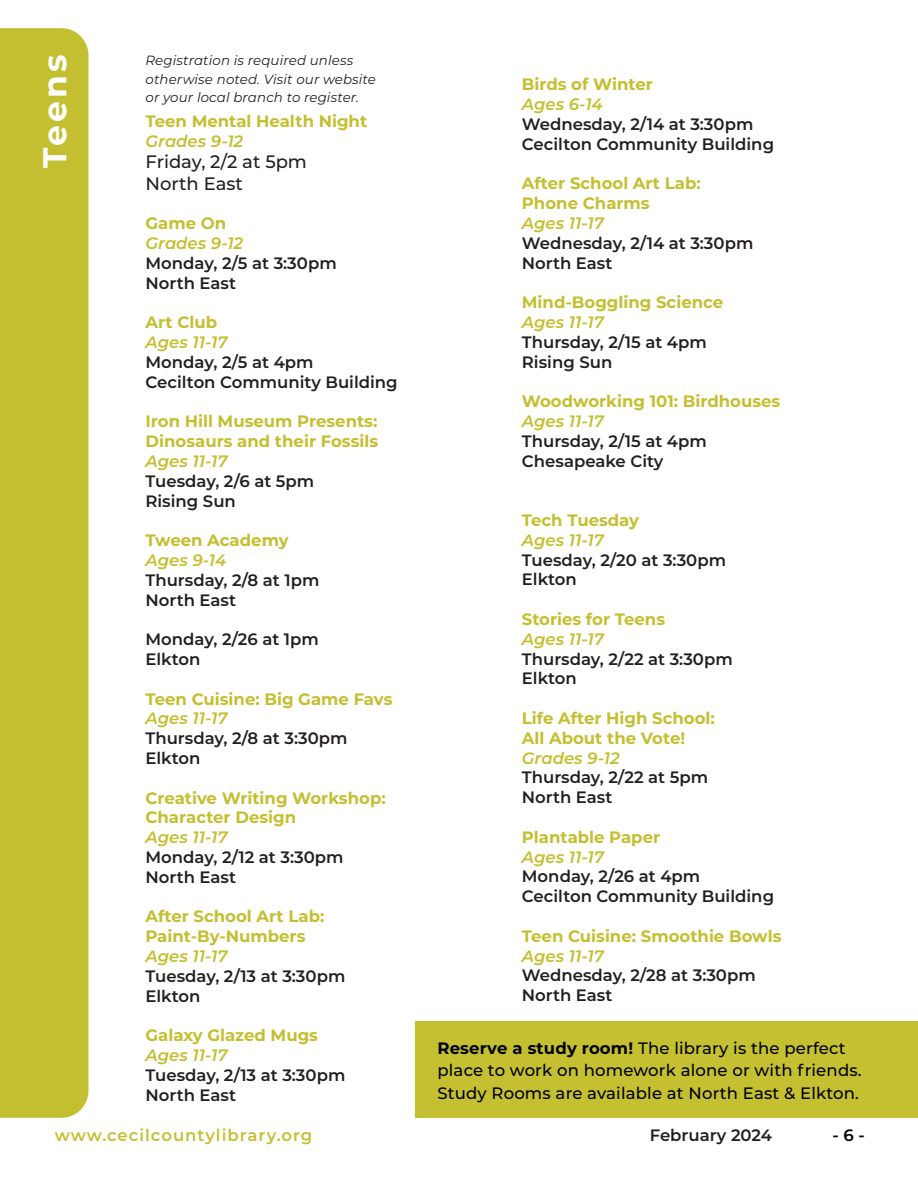
<style>
.page{position:relative;width:918px;height:1188px;background:#fff}
.page>*{position:absolute;margin:0;border:0;box-sizing:border-box;transform-origin:0 0}
.t1{font:700 33px "Montserrat";letter-spacing:.1em;color:#fff}
.t2{font:500 18px "Montserrat";color:#231f20}
.t3{font:600 16.5px "Montserrat";color:#231f20}
.t4{font:700 16.5px "Montserrat";color:#c4bf30}
.t5{font:italic 600 16.5px "Montserrat";color:#c4bf30}
.t6{font:500 16.5px/22.5px "Montserrat";letter-spacing:.01em;color:#000}
.t7{font:600 16.5px "Montserrat";letter-spacing:.06em;color:#c4c031}
.t8{font:600 16.5px "Montserrat";color:#000}
.t9{font:italic 13.35px/18.1px "Montserrat";letter-spacing:.01em;color:#231f20}
.s1{font-weight:700}
</style>
<div class="page">
<div style="left:0;top:28px;width:88px;height:1090px;background:#c4bf30"></div>
<div style="left:416px;top:1021px;width:502px;height:97px;background:#c4c031"></div>
<p class="t1" style="left:31px;top:168px;width:115px;rotate:-90deg">Teens</p>
<p class="t9" style="left:146px;top:51px;width:232px">Registration is required unless otherwise noted. Visit our website or your local branch to register.</p>
<p class="t4" style="left:146px;top:109px;width:223px">Teen Mental Health Night</p>
<p class="t5" style="left:146px;top:129px;width:99px">Grades 9-12</p>
<p class="t2" style="left:146px;top:149px;width:163px">Friday, 2/2 at 5pm</p>
<p class="t2" style="left:146px;top:171px;width:99px">North East</p>
<p class="t4" style="left:146px;top:212px;width:82px">Game On</p>
<p class="t5" style="left:146px;top:232px;width:99px">Grades 9-12</p>
<p class="t3" style="left:146px;top:252px;width:193px">Monday, 2/5 at 3:30pm</p>
<p class="t3" style="left:146px;top:271px;width:92px">North East</p>
<p class="t4" style="left:146px;top:311px;width:73px">Art Club</p>
<p class="t5" style="left:146px;top:331px;width:83px">Ages 11-17</p>
<p class="t3" style="left:146px;top:351px;width:170px">Monday, 2/5 at 4pm</p>
<p class="t3" style="left:146px;top:370px;width:254px">Cecilton Community Building</p>
<p class="t4" style="left:146px;top:410px;width:233px">Iron Hill Museum Presents:</p>
<p class="t4" style="left:146px;top:430px;width:234px">Dinosaurs and their Fossils</p>
<p class="t5" style="left:146px;top:450px;width:83px">Ages 11-17</p>
<p class="t3" style="left:146px;top:469px;width:170px">Tuesday, 2/6 at 5pm</p>
<p class="t3" style="left:146px;top:489px;width:92px">Rising Sun</p>
<p class="t4" style="left:146px;top:529px;width:145px">Tween Academy</p>
<p class="t5" style="left:146px;top:549px;width:82px">Ages 9-14</p>
<p class="t3" style="left:146px;top:568px;width:175px">Thursday, 2/8 at 1pm</p>
<p class="t3" style="left:146px;top:588px;width:92px">North East</p>
<p class="t3" style="left:146px;top:628px;width:175px">Monday, 2/26 at 1pm</p>
<p class="t3" style="left:146px;top:648px;width:56px">Elkton</p>
<p class="t4" style="left:146px;top:687px;width:248px">Teen Cuisine: Big Game Favs</p>
<p class="t5" style="left:146px;top:707px;width:83px">Ages 11-17</p>
<p class="t3" style="left:146px;top:727px;width:203px">Thursday, 2/8 at 3:30pm</p>
<p class="t3" style="left:146px;top:747px;width:56px">Elkton</p>
<p class="t4" style="left:146px;top:786px;width:242px">Creative Writing Workshop:</p>
<p class="t4" style="left:146px;top:806px;width:152px">Character Design</p>
<p class="t5" style="left:146px;top:826px;width:83px">Ages 11-17</p>
<p class="t3" style="left:146px;top:846px;width:199px">Monday, 2/12 at 3:30pm</p>
<p class="t3" style="left:146px;top:865px;width:92px">North East</p>
<p class="t4" style="left:146px;top:905px;width:180px">After School Art Lab:</p>
<p class="t4" style="left:146px;top:925px;width:161px">Paint-By-Numbers</p>
<p class="t5" style="left:146px;top:945px;width:83px">Ages 11-17</p>
<p class="t3" style="left:146px;top:964px;width:201px">Tuesday, 2/13 at 3:30pm</p>
<p class="t3" style="left:146px;top:984px;width:56px">Elkton</p>
<p class="t4" style="left:146px;top:1024px;width:174px">Galaxy Glazed Mugs</p>
<p class="t5" style="left:146px;top:1044px;width:83px">Ages 11-17</p>
<p class="t3" style="left:146px;top:1063px;width:201px">Tuesday, 2/13 at 3:30pm</p>
<p class="t3" style="left:146px;top:1083px;width:92px">North East</p>
<p class="t4" style="left:522px;top:73px;width:133px">Birds of Winter</p>
<p class="t5" style="left:522px;top:93px;width:82px">Ages 6-14</p>
<p class="t3" style="left:522px;top:112px;width:233px">Wednesday, 2/14 at 3:30pm</p>
<p class="t3" style="left:522px;top:132px;width:254px">Cecilton Community Building</p>
<p class="t4" style="left:522px;top:172px;width:180px">After School Art Lab:</p>
<p class="t4" style="left:522px;top:191px;width:129px">Phone Charms</p>
<p class="t5" style="left:522px;top:211px;width:83px">Ages 11-17</p>
<p class="t3" style="left:522px;top:231px;width:233px">Wednesday, 2/14 at 3:30pm</p>
<p class="t3" style="left:522px;top:251px;width:92px">North East</p>
<p class="t4" style="left:522px;top:290px;width:203px">Mind-Boggling Science</p>
<p class="t5" style="left:522px;top:310px;width:83px">Ages 11-17</p>
<p class="t3" style="left:522px;top:330px;width:186px">Thursday, 2/15 at 4pm</p>
<p class="t3" style="left:522px;top:350px;width:92px">Rising Sun</p>
<p class="t4" style="left:522px;top:389px;width:260px">Woodworking 101: Birdhouses</p>
<p class="t5" style="left:522px;top:409px;width:83px">Ages 11-17</p>
<p class="t3" style="left:522px;top:429px;width:186px">Thursday, 2/15 at 4pm</p>
<p class="t3" style="left:522px;top:449px;width:143px">Chesapeake City</p>
<p class="t4" style="left:522px;top:508px;width:119px">Tech Tuesday</p>
<p class="t5" style="left:522px;top:528px;width:83px">Ages 11-17</p>
<p class="t3" style="left:522px;top:548px;width:206px">Tuesday, 2/20 at 3:30pm</p>
<p class="t3" style="left:522px;top:568px;width:56px">Elkton</p>
<p class="t4" style="left:522px;top:607px;width:145px">Stories for Teens</p>
<p class="t5" style="left:522px;top:627px;width:83px">Ages 11-17</p>
<p class="t3" style="left:522px;top:647px;width:212px">Thursday, 2/22 at 3:30pm</p>
<p class="t3" style="left:522px;top:667px;width:56px">Elkton</p>
<p class="t4" style="left:522px;top:706px;width:194px">Life After High School:</p>
<p class="t4" style="left:522px;top:726px;width:165px">All About the Vote!</p>
<p class="t5" style="left:522px;top:746px;width:99px">Grades 9-12</p>
<p class="t3" style="left:522px;top:766px;width:188px">Thursday, 2/22 at 5pm</p>
<p class="t3" style="left:522px;top:786px;width:92px">North East</p>
<p class="t4" style="left:522px;top:825px;width:140px">Plantable Paper</p>
<p class="t5" style="left:522px;top:845px;width:83px">Ages 11-17</p>
<p class="t3" style="left:522px;top:865px;width:180px">Monday, 2/26 at 4pm</p>
<p class="t3" style="left:522px;top:885px;width:254px">Cecilton Community Building</p>
<p class="t4" style="left:522px;top:924px;width:261px">Teen Cuisine: Smoothie Bowls</p>
<p class="t5" style="left:522px;top:944px;width:83px">Ages 11-17</p>
<p class="t3" style="left:522px;top:964px;width:235px">Wednesday, 2/28 at 3:30pm</p>
<p class="t3" style="left:522px;top:984px;width:92px">North East</p>
<p class="t6" style="left:437px;top:1036px;width:426px"><span class="s1">Reserve a study room!</span> The library is the perfect place to work on homework alone or with friends.<br>Study Rooms are available at North East &amp; Elkton.</p>
<p class="t7" style="left:55px;top:1123px;width:259px">www.cecilcountylibrary.org</p>
<p class="t3" style="left:650px;top:1123px;width:124px">February 2024</p>
<p class="t8" style="left:833px;top:1123px;width:34px">- 6 -</p>
</div>
